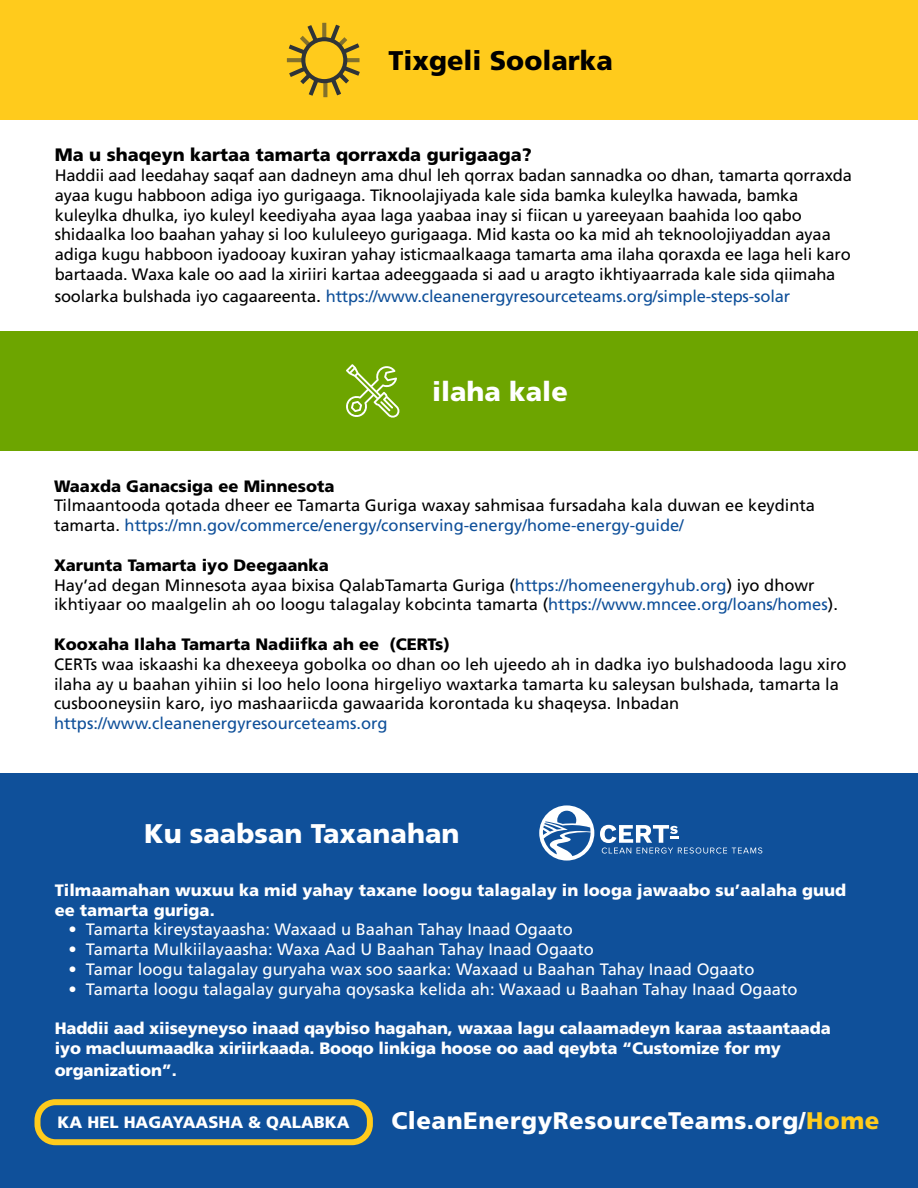
<style>
.page{position:relative;width:918px;height:1188px;background:#fff}
.page>*{position:absolute;margin:0;border:0;box-sizing:border-box;transform-origin:0 0}
.t1{font:900 27px "Frutiger LT Std";color:#fff}
.t2{font:900 27px "Frutiger LT Std";color:#000}
.t3{font:900 24px "Frutiger LT Std";letter-spacing:.02em;color:#fff}
.t4{font:900 18px "Frutiger LT Std";color:#000}
.t5{font:16.5px/19.8px "Frutiger LT Std";color:#000}
.t6{font:900 16.5px/19.8px "Frutiger LT Std";letter-spacing:-.01em;color:#fff}
.t7{font:16.5px "Frutiger LT Std";color:#fff}
.t8{font:16.5px "Frutiger LT Std";letter-spacing:-.01em;color:#0f509a}
.t9{font:900 16.5px "Frutiger LT Std";color:#000}
.s1{color:#000}
.s2{font-size:18px;color:#000}
.s3{color:#0f509a}
.s4{font-weight:900}
.s5{color:#ffcb1c}
</style>
<div class="page">
<div style="left:0;top:332px;width:918px;height:119px;background:#6da500"></div>
<svg style="left:346px;top:364px;width:54px;height:54px"></svg>
<div style="left:0;top:0;width:918px;height:119px;background:#ffcb1c"></div>
<svg style="left:287px;top:23px;width:73px;height:74px"></svg>
<div style="left:0;top:773px;width:918px;height:415px;background:#0f509a"></div>
<div style="left:34px;top:1099px;width:339px;height:46px;border:6px solid #ffcb1c;border-radius:18px"></div>
<svg style="left:539px;top:805px;width:55px;height:56px"></svg>
<svg style="left:600px;top:825px;width:162px;height:29px"></svg>
<h1 class="t2" style="left:388px;top:44px;width:226px">Tixgeli Soolarka</h1>
<p class="t4" style="left:55px;top:144px;width:479px">Ma u shaqeyn kartaa tamarta qorraxda gurigaaga?</p>
<p class="t5" style="left:55px;top:165px;width:799px">Haddii aad leedahay saqaf aan dadneyn ama dhul leh qorrax badan sannadka oo dhan, tamarta qorraxda ayaa kugu habboon adiga iyo gurigaaga. Tiknoolajiyada kale sida bamka kuleylka hawada, bamka kuleylka dhulka, iyo kuleyl keediyaha ayaa laga yaabaa inay si fiican u yareeyaan baahida loo qabo shidaalka loo baahan yahay si loo kululeeyo gurigaaga. Mid kasta oo ka mid ah teknoolojiyaddan ayaa adiga kugu habboon iyadooay kuxiran yahay isticmaalkaaga tamarta ama ilaha qoraxda ee laga heli karo bartaada. Waxa kale oo aad la xiriiri kartaa adeeggaada si aad u aragto ikhtiyaarrada kale sida qiimaha</p>
<p class="t8" style="left:55px;top:286px;width:737px"><span class="s1">soolarka bulshada iyo cagaareenta</span><span class="s2">.</span> https://www.cleanenergyresourceteams.org/simple-steps-solar</p>
<h1 class="t1" style="left:432px;top:376px;width:137px">ilaha kale</h1>
<p class="t9" style="left:54px;top:476px;width:282px">Waaxda Ganacsiga ee Minnesota</p>
<p class="t5" style="left:54px;top:496px;width:763px">Tilmaantooda qotada dheer ee Tamarta Guriga waxay sahmisaa fursadaha kala duwan ee keydinta tamarta. <span class="s3">https://mn.gov/commerce/energy/conserving-energy/home-energy-guide/</span></p>
<p class="t5" style="left:54px;top:555px;width:785px"><span class="s4">Xarunta Tamarta iyo Deegaanka<br></span>Hay’ad degan Minnesota ayaa bixisa QalabTamarta Guriga (<span class="s3">https://homeenergyhub.org</span>) iyo dhowr ikhtiyaar oo maalgelin ah oo loogu talagalay kobcinta tamarta (<span class="s3">https://www.mncee.org/loans/homes</span>).</p>
<p class="t9" style="left:54px;top:634px;width:397px">Kooxaha Ilaha Tamarta Nadiifka ah ee (CERTs)</p>
<p class="t5" style="left:54px;top:654px;width:794px">CERTs waa iskaashi ka dhexeeya gobolka oo dhan oo leh ujeedo ah in dadka iyo bulshadooda lagu xiro ilaha ay u baahan yihiin si loo helo loona hirgeliyo waxtarka tamarta ku saleysan bulshada, tamarta la cusbooneysiin karo, iyo mashaariicda gawaarida korontada ku shaqeysa. Inbadan</p>
<p class="t8" style="left:54px;top:714px;width:335px">https://www.cleanenergyresourceteams.org</p>
<h1 class="t1" style="left:144px;top:817px;width:317px">Ku saabsan Taxanahan</h1>
<p class="t6" style="left:55px;top:880px;width:793px">Tilmaamahan wuxuu ka mid yahay taxane loogu talagalay in looga jawaabo su’aalaha guud ee tamarta guriga.</p>
<p class="t7" style="left:69px;top:920px;width:506px">• Tamarta kireystayaasha: Waxaad u Baahan Tahay Inaad Ogaato</p>
<p class="t7" style="left:69px;top:940px;width:527px">• Tamarta Mulkiilayaasha: Waxa Aad U Baahan Tahay Inaad Ogaato</p>
<p class="t7" style="left:69px;top:960px;width:687px">• Tamar loogu talagalay guryaha wax soo saarka: Waxaad u Baahan Tahay Inaad Ogaato</p>
<p class="t7" style="left:69px;top:979px;width:731px">• Tamarta loogu talagalay guryaha qoysaska kelida ah: Waxaad u Baahan Tahay Inaad Ogaato</p>
<p class="t6" style="left:55px;top:1019px;width:778px">Haddii aad xiiseyneyso inaad qaybiso hagahan, waxaa lagu calaamadeyn karaa astaantaada iyo macluumaadka xiriirkaada. Booqo linkiga hoose oo aad qeybta “Customize for my</p>
<p class="t6" style="left:55px;top:1060px;width:124px">organization”.</p>
<p class="t6" style="left:58px;top:1113px;width:293px">KA HEL HAGAYAASHA &amp; QALABKA</p>
<h2 class="t3" style="left:392px;top:1106px;width:490px">CleanEnergyResourceTeams.org/<span class="s5">Home</span></h2>
</div>
